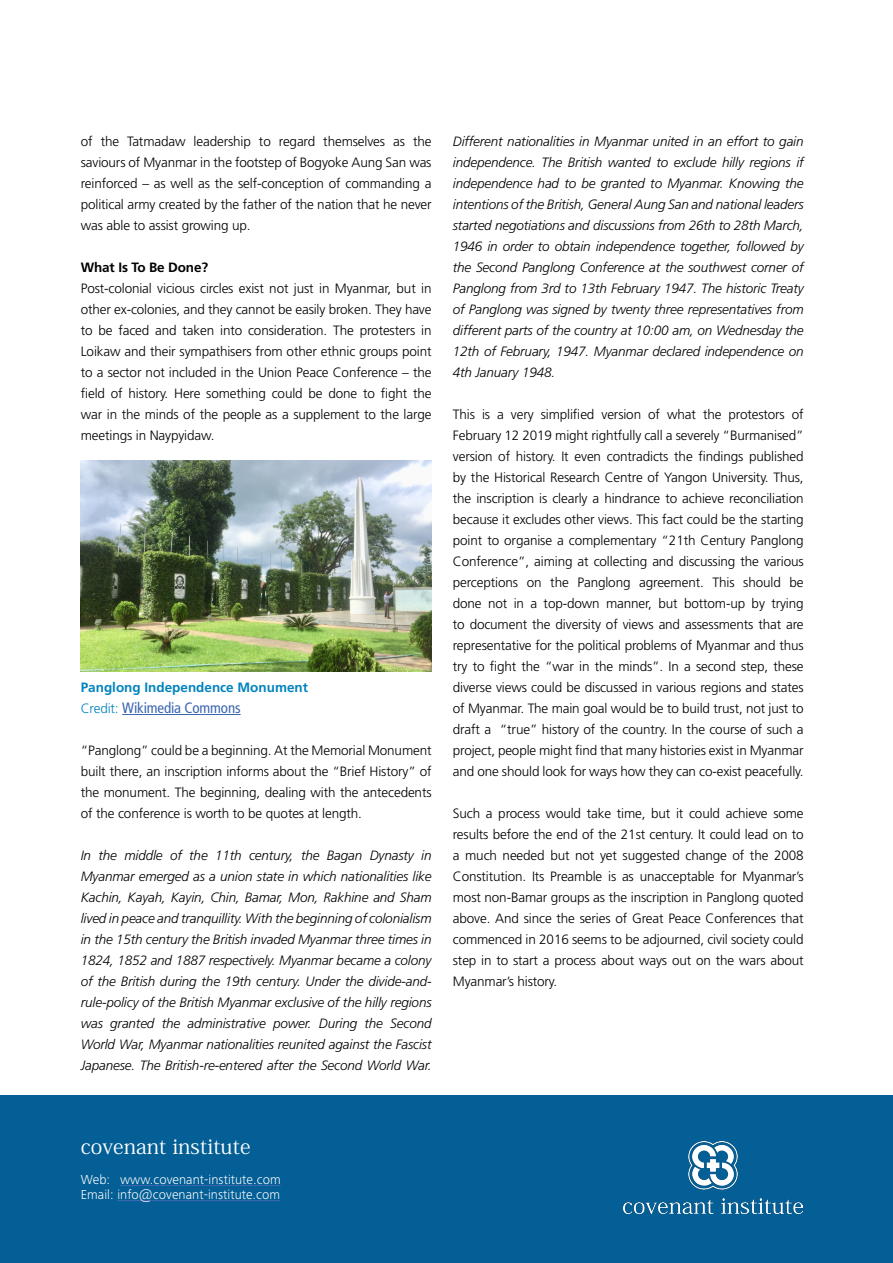
<style>
.page{position:relative;width:893px;height:1263px;background:#fff}
.page>*{position:absolute;margin:0;border:0;box-sizing:border-box;transform-origin:0 0}
.t1{font:21px "Koz Min Pr 6 N";letter-spacing:.005em;color:#fff}
.t2{font:condensed 15px "Frutiger LT Std";letter-spacing:-.01em;color:#3c67b1}
.t3{font:300 13.5px/21px "Frutiger LT Std";letter-spacing:-.01em;color:#000;text-align:justify}
.t4{font:italic 300 13.5px/21px "Frutiger LT Std";letter-spacing:-.01em;color:#000;text-align:justify}
.t5{font:300 13.5px/15px "Frutiger Next Pro";letter-spacing:.005em;color:#fff}
.t6{font:700 13.5px "Frutiger LT Std";color:#0083bf}
.t7{font:700 13.5px "Frutiger LT Std";letter-spacing:-.01em;color:#000}
.s1{font-weight:300;font-stretch:normal;font-size:13.5px;color:#0083bf}
</style>
<div class="page">
<hr style="left:122px;top:714px;width:119px;height:1px;background:#3c67b1">
<img style="left:81px;top:461px;width:351px;height:210px">
<div style="left:0;top:1095px;width:893px;height:168px;background:#045f96"></div>
<hr style="left:120px;top:1185px;width:161px;height:1px;background:#3c67b1">
<hr style="left:117px;top:1200px;width:163px;height:1px;background:#3c67b1">
<img style="left:624px;top:1141px;width:178px;height:72px">
<p class="t3" style="left:81px;top:131px;width:352px">of the Tatmadaw leadership to regard themselves as the saviours of Myanmar in the footstep of Bogyoke Aung San was reinforced – as well as the self-conception of commanding a political army created by the father of the nation that he never was able to assist growing up.</p>
<p class="t7" style="left:81px;top:259px;width:129px">What Is To Be Done?</p>
<p class="t3" style="left:81px;top:278px;width:352px">Post-colonial vicious circles exist not just in Myanmar, but in other ex-colonies, and they cannot be easily broken. They have to be faced and taken into consideration. The protesters in Loikaw and their sympathisers from other ethnic groups point to a sector not included in the Union Peace Conference – the field of history. Here something could be done to fight the war in the minds of the people as a supplement to the large meetings in Naypyidaw.</p>
<p class="t6" style="left:81px;top:679px;width:229px">Panglong Independence Monument</p>
<p class="t2" style="left:81px;top:699px;width:161px"><span class="s1">Credit:</span> Wikimedia Commons</p>
<p class="t3" style="left:81px;top:740px;width:352px">“Panglong” could be a beginning. At the Memorial Monument built there, an inscription informs about the “Brief History” of the monument. The beginning, dealing with the antecedents of the conference is worth to be quotes at length.</p>
<p class="t4" style="left:81px;top:845px;width:352px">In the middle of the 11th century, the Bagan Dynasty in Myanmar emerged as a union state in which nationalities like Kachin, Kayah, Kayin, Chin, Bamar, Mon, Rakhine and Sham lived in peace and tranquillity. With the beginning of colonialism in the 15th century the British invaded Myanmar three times in 1824, 1852 and 1887 respectively. Myanmar became a colony of the British during the 19th century. Under the divide-and&shy;rule-policy of the British Myanmar exclusive of the hilly regions was granted the administrative power. During the Second World War, Myanmar nationalities reunited against the Fascist Japanese. The British-re-entered after the Second World War.</p>
<p class="t4" style="left:453px;top:131px;width:352px">Different nationalities in Myanmar united in an effort to gain independence. The British wanted to exclude hilly regions if independence had to be granted to Myanmar. Knowing the intentions of the British, General Aung San and national leaders started negotiations and discussions from 26th to 28th March, 1946 in order to obtain independence together, followed by the Second Panglong Conference at the southwest corner of Panglong from 3rd to 13th February 1947. The historic Treaty of Panglong was signed by twenty three representatives from different parts of the country at 10:00 am, on Wednesday the 12th of February, 1947. Myanmar declared independence on 4th January 1948.</p>
<p class="t3" style="left:453px;top:404px;width:352px">This is a very simplified version of what the protestors of February 12 2019 might rightfully call a severely “Burmanised” version of history. It even contradicts the findings published by the Historical Research Centre of Yangon University. Thus, the inscription is clearly a hindrance to achieve reconciliation because it excludes other views. This fact could be the starting point to organise a complementary “21th Century Panglong Conference”, aiming at collecting and discussing the various perceptions on the Panglong agreement. This should be done not in a top-down manner, but bottom-up by trying to document the diversity of views and assessments that are representative for the political problems of Myanmar and thus try to fight the “war in the minds”. In a second step, these diverse views could be discussed in various regions and states of Myanmar. The main goal would be to build trust, not just to draft a “true” history of the country. In the course of such a project, people might find that many histories exist in Myanmar and one should look for ways how they can co-exist peacefully.</p>
<p class="t3" style="left:453px;top:803px;width:352px">Such a process would take time, but it could achieve some results before the end of the 21st century. It could lead on to a much needed but not yet suggested change of the 2008<br>Constitution. Its Preamble is as unacceptable for Myanmar’s most non-Bamar groups as the inscription in Panglong quoted above. And since the series of Great Peace Conferences that commenced in 2016 seems to be adjourned, civil society could step in to start a process about ways out on the wars about Myanmar’s history.</p>
<h1 class="t1" style="left:81px;top:1135px;width:171px">covenant institute</h1>
<p class="t5" style="left:81px;top:1172px;width:201px">Web: www.covenant-institute.com<br>Email: info@covenant-institute.com</p>
</div>
